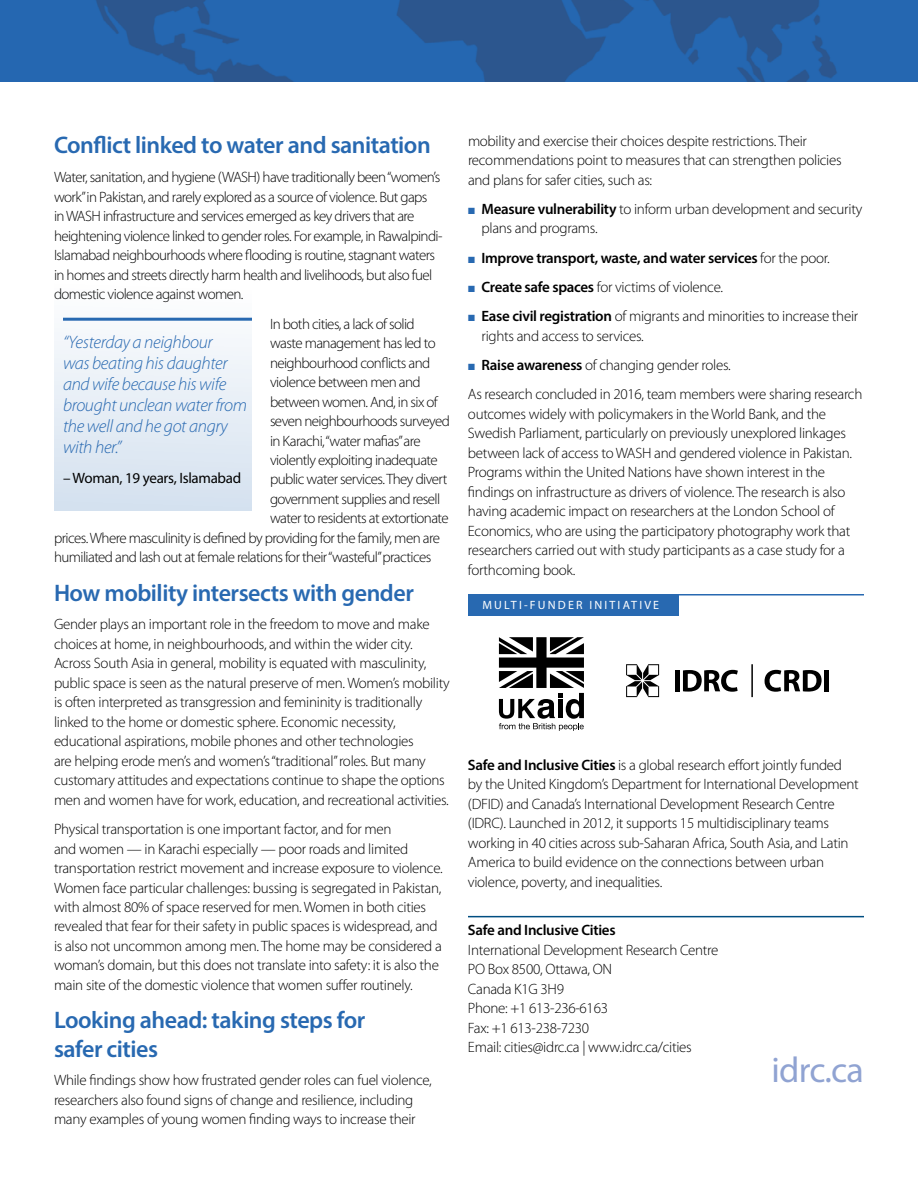
<style>
.page{position:relative;width:918px;height:1188px;background:#fff}
.page>*{position:absolute;margin:0;border:0;box-sizing:border-box;transform-origin:0 0}
.t1{font:36px "Myriad Pro";letter-spacing:-.02em;color:#90a3d2}
.t2{font:600 24px/28.5px "Myriad Pro";letter-spacing:-.02em;color:#2869b1}
.t3{font:italic 300 18px/21px "Myriad Pro";letter-spacing:-.02em;color:#2869b1}
.t4{font:300 15px/19.5px "Myriad Pro";letter-spacing:-.02em;color:#000}
.t5{font:300 15px/19.5px "Myriad Pro";letter-spacing:-.04em;color:#000}
.t6{font:600 15px "Myriad Pro";letter-spacing:-.02em;color:#000}
.t7{font:15px "Myriad Pro";letter-spacing:-.02em;color:#000}
.t8{font:12px "Myriad Pro";letter-spacing:.18em;color:#fff}
.s1{color:#2869b1}
.s2{font-weight:600}
.s3{font-weight:300}
</style>
<div class="page">
<img style="left:0;top:0;width:918px;height:82px">
<svg style="left:499px;top:637px;width:85px;height:94px"></svg>
<svg style="left:626px;top:664px;width:33px;height:33px"></svg>
<hr style="left:675px;top:670px;width:4px;height:21px;background:#000">
<svg style="left:683px;top:670px;width:55px;height:22px"></svg>
<svg style="left:765px;top:670px;width:57px;height:22px"></svg>
<div style="left:824px;top:670px;width:5px;height:21px;background:#000"></div>
<hr style="left:751px;top:664px;width:2px;height:33px;background:#000">
<hr style="left:468px;top:916px;width:396px;height:1px;background:#004e81">
<div style="left:468px;top:595px;width:211px;height:21px;background:#2869b1"></div>
<hr style="left:468px;top:594px;width:396px;height:2px;background:#2869b1">
<div style="left:54px;top:284px;width:198px;height:227px;background:linear-gradient(to bottom,#fefefe,#d4e1ef)"></div>
<hr style="left:63px;top:318px;width:189px;height:3px;background:#2869b1">
<h2 class="t2" style="left:54px;top:130px;width:378px">Conflict linked to water and sanitation</h2>
<p class="t5" style="left:54px;top:167px;width:390px">Water, sanitation, and hygiene (WASH) have traditionally been “women’s work”in Pakistan, and rarely explored as a source of violence. But gaps<br>in WASH infrastructure and services emerged as key drivers that are heightening violence linked to gender roles. For example, in Rawalpindi-Islamabad neighbourhoods where flooding is routine, stagnant waters in homes and streets directly harm health and livelihoods, but also fuel domestic violence against women.</p>
<p class="t5" style="left:270px;top:314px;width:146px">In both cities, a lack of solid</p>
<p class="t5" style="left:270px;top:333px;width:167px">waste management has led to</p>
<p class="t5" style="left:270px;top:353px;width:162px">neighbourhood conflicts and</p>
<p class="t5" style="left:270px;top:372px;width:152px">violence between men and</p>
<p class="t5" style="left:270px;top:392px;width:169px">between women. And, in six of</p>
<p class="t5" style="left:270px;top:411px;width:181px">seven neighbourhoods surveyed</p>
<p class="t5" style="left:270px;top:431px;width:152px">in Karachi, “water mafias”are</p>
<p class="t5" style="left:270px;top:450px;width:169px">violently exploiting inadequate</p>
<p class="t5" style="left:270px;top:470px;width:179px">public water services. They divert</p>
<p class="t5" style="left:270px;top:489px;width:172px">government supplies and resell</p>
<p class="t5" style="left:270px;top:509px;width:180px">water to residents at extortionate</p>
<p class="t5" style="left:54px;top:528px;width:387px">prices. Where masculinity is defined by providing for the family, men are</p>
<p class="t5" style="left:54px;top:548px;width:379px">humiliated and lash out at female relations for their “wasteful”practices</p>
<h2 class="t2" style="left:54px;top:578px;width:361px">How mobility intersects with gender</h2>
<p class="t4" style="left:54px;top:614px;width:397px">Gender plays an important role in the freedom to move and make choices at home, in neighbourhoods, and within the wider city.<br>Across South Asia in general, mobility is equated with masculinity, public space is seen as the natural preserve of men. Women’s mobility is often interpreted as transgression and femininity is traditionally linked to the home or domestic sphere. Economic necessity, educational aspirations, mobile phones and other technologies<br>are helping erode men’s and women’s “traditional” roles. But many customary attitudes and expectations continue to shape the options men and women have for work, education, and recreational activities.</p>
<p class="t4" style="left:54px;top:819px;width:390px">Physical transportation is one important factor, and for men<br>and women — in Karachi especially — poor roads and limited transportation restrict movement and increase exposure to violence.<br>Women face particular challenges: bussing is segregated in Pakistan, with almost 80% of space reserved for men. Women in both cities revealed that fear for their safety in public spaces is widespread, and is also not uncommon among men. The home may be considered a woman’s domain, but this does not translate into safety: it is also the main site of the domestic violence that women suffer routinely.</p>
<h2 class="t2" style="left:54px;top:1005px;width:313px">Looking ahead: taking steps for safer cities</h2>
<p class="t4" style="left:54px;top:1070px;width:379px">While findings show how frustrated gender roles can fuel violence, researchers also found signs of change and resilience, including many examples of young women finding ways to increase their</p>
<p class="t3" style="left:63px;top:331px;width:186px">“Yesterday a neighbour<br>was beating his daughter and wife because his wife brought unclean water from the well and he got angry with her.”</p>
<p class="t7" style="left:63px;top:469px;width:180px">– Woman, 19 years, Islamabad</p>
<p class="t4" style="left:468px;top:131px;width:375px">mobility and exercise their choices despite restrictions. Their recommendations point to measures that can strengthen policies and plans for safer cities, such as:</p>
<p class="t4" style="left:481px;top:199px;width:382px;text-indent:-13px"><span class="s1">■</span> <span class="s2">Measure vulnerability</span> to inform urban development and security plans and programs.</p>
<p class="t6" style="left:468px;top:248px;width:363px"><span class="s1">■</span> Improve transport, waste, and water services <span class="s3">for the poor.</span></p>
<p class="t4" style="left:468px;top:277px;width:257px"><span class="s1">■</span> <span class="s2">Create safe spaces</span> for victims of violence.</p>
<p class="t4" style="left:481px;top:306px;width:378px;text-indent:-13px"><span class="s1">■</span> <span class="s2">Ease civil registration</span> of migrants and minorities to increase their rights and access to services.</p>
<p class="t4" style="left:468px;top:350px;width:396px;line-height:29.2px"><span class="s1">■</span> <span class="s2">Raise awareness</span> of changing gender roles.<br>As research concluded in 2016, team members were sharing research</p>
<p class="t4" style="left:468px;top:404px;width:386px">outcomes widely with policymakers in the World Bank, and the Swedish Parliament, particularly on previously unexplored linkages between lack of access to WASH and gendered violence in Pakistan.<br>Programs within the U nited Nations have shown interest in the findings on infrastructure as drivers of violence. The research is also having academic impact on researchers at the London School of Economics, who are using the participatory photography work that researchers carried out with study participants as a case study for a forthcoming book.</p>
<p class="t8" style="left:482px;top:598px;width:178px">MULTI-FUNDER INITIATIVE</p>
<p class="t4" style="left:468px;top:755px;width:392px"><span class="s2">Safe and Inclusive Cities</span> is a global research effort jointly funded by the U nited Kingdom’s Department for International Development (DFID) and Canada’s International Development Research Centre (IDRC). Launched in 2012, it supports 15 multidisciplinary teams working in 40 cities across sub-Saharan Africa, South Asia, and Latin America to build evidence on the connections between urban violence, poverty, and inequalities.</p>
<p class="t6" style="left:468px;top:921px;width:149px">Safe and Inclusive Cities</p>
<p class="t4" style="left:468px;top:940px;width:252px">International Development Research Centre<br>PO Box 8500, Ottawa, ON<br>Canada K1G 3H9<br>Phone: +1 613-236-6163<br>Fax: +1 613-238-7230<br>Email: cities@idrc.ca | www.idrc.ca/cities</p>
<h1 class="t1" style="left:771px;top:1047px;width:94px">idrc.ca</h1>
</div>
